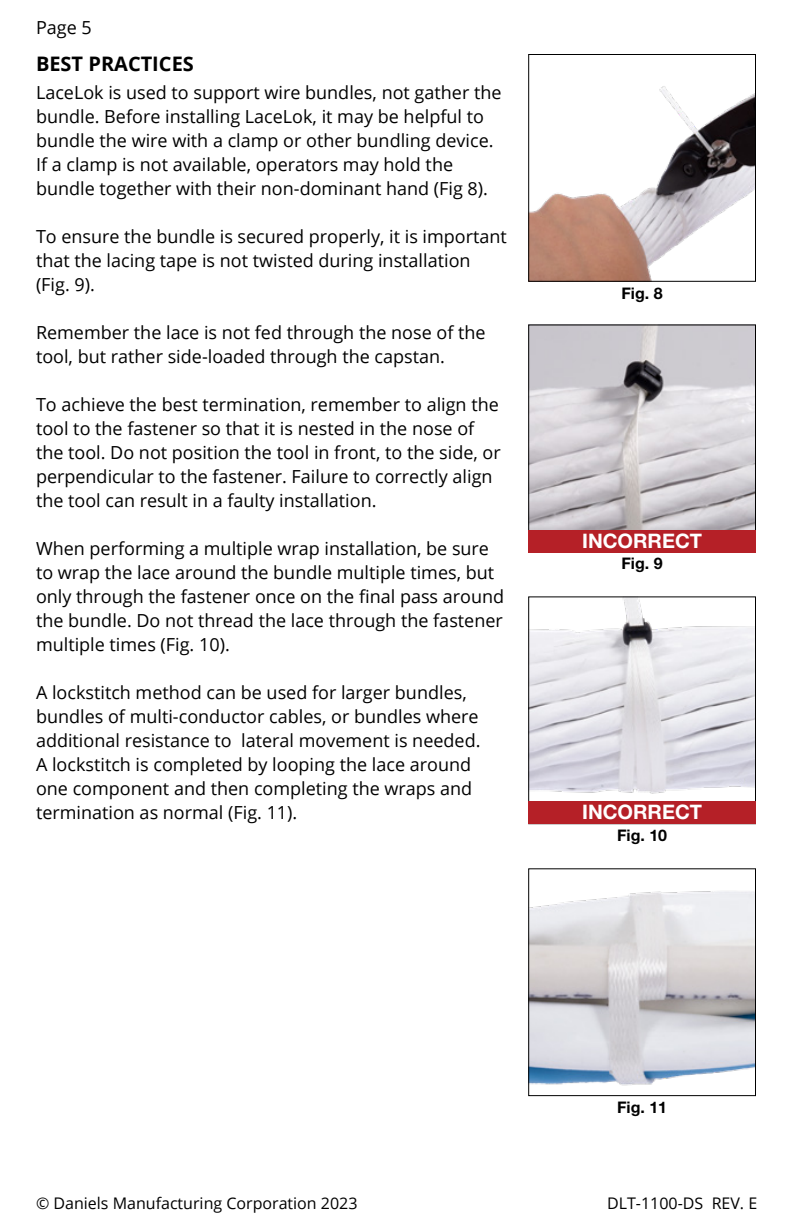
<style>
.page{position:relative;width:792px;height:1224px;background:#fff}
.page>*{position:absolute;margin:0;border:0;box-sizing:border-box;transform-origin:0 0}
.t1{font:700 20px "Helvetica Neue LT Std";color:#fff}
.t2{font:700 20px "Open Sans";color:#000}
.t3{font:18px/24px "Open Sans";color:#000}
.t4{font:16px "Open Sans";color:#000}
.t5{font:700 16px "Helvetica Neue LT Std";color:#000}
</style>
<div class="page">
<img style="left:530px;top:891px;width:224px;height:195px">
<div style="left:528px;top:868px;width:228px;height:228px;border:1px solid #000"></div>
<img style="left:530px;top:86px;width:224px;height:194px">
<div style="left:528px;top:54px;width:228px;height:228px;border:1px solid #000"></div>
<img style="left:530px;top:326px;width:224px;height:204px">
<div style="left:528px;top:324px;width:228px;height:228px;border:1px solid #000"></div>
<div style="left:528px;top:530px;width:228px;height:23px;background:#b52027"></div>
<img style="left:530px;top:598px;width:224px;height:196px">
<div style="left:528px;top:596px;width:228px;height:228px;border:1px solid #000"></div>
<div style="left:528px;top:801px;width:228px;height:23px;background:#b52027"></div>
<p class="t3" style="left:36px;top:15px;width:57px">Page 5</p>
<p class="t2" style="left:36px;top:50px;width:159px">BEST PRACTICES</p>
<p class="t3" style="left:36px;top:80px;width:467px">LaceLok is used to support wire bundles, not gather the bundle. Before installing LaceLok, it may be helpful to bundle the wire with a clamp or other bundling device.<br>If a clamp is not available, operators may hold the bundle together with their non-dominant hand (Fig 8).</p>
<p class="t3" style="left:36px;top:224px;width:472px">To ensure the bundle is secured properly, it is important that the lacing tape is not twisted during installation (Fig. 9).</p>
<p class="t3" style="left:36px;top:320px;width:451px">Remember the lace is not fed through the nose of the tool, but rather side-loaded through the capstan.</p>
<p class="t3" style="left:36px;top:392px;width:466px">To achieve the best termination, remember to align the tool to the fastener so that it is nested in the nose of the tool. Do not position the tool in front, to the side, or perpendicular to the fastener. Failure to correctly align the tool can result in a faulty installation.</p>
<p class="t3" style="left:36px;top:536px;width:470px">When performing a multiple wrap installation, be sure to wrap the lace around the bundle multiple times, but only through the fastener once on the final pass around the bundle. Do not thread the lace through the fastener multiple times (Fig. 10).</p>
<p class="t3" style="left:36px;top:680px;width:446px">A lockstitch method can be used for larger bundles, bundles of multi-conductor cables, or bundles where additional resistance to lateral movement is needed.<br>A lockstitch is completed by looping the lace around one component and then completing the wraps and termination as normal (Fig. 11).</p>
<p class="t5" style="left:622px;top:283px;width:43px">Fig. 8</p>
<p class="t1" style="left:582px;top:528px;width:121px">INCORRECT</p>
<p class="t5" style="left:622px;top:554px;width:43px">Fig. 9</p>
<p class="t1" style="left:582px;top:799px;width:121px">INCORRECT</p>
<p class="t5" style="left:617px;top:826px;width:52px">Fig. 10</p>
<p class="t5" style="left:617px;top:1097px;width:52px">Fig. 11</p>
<p class="t4" style="left:36px;top:1192px;width:323px">© Daniels Manufacturing Corporation 2023</p>
<p class="t4" style="left:607px;top:1192px;width:152px">DLT-1100-DS REV. E</p>
</div>
